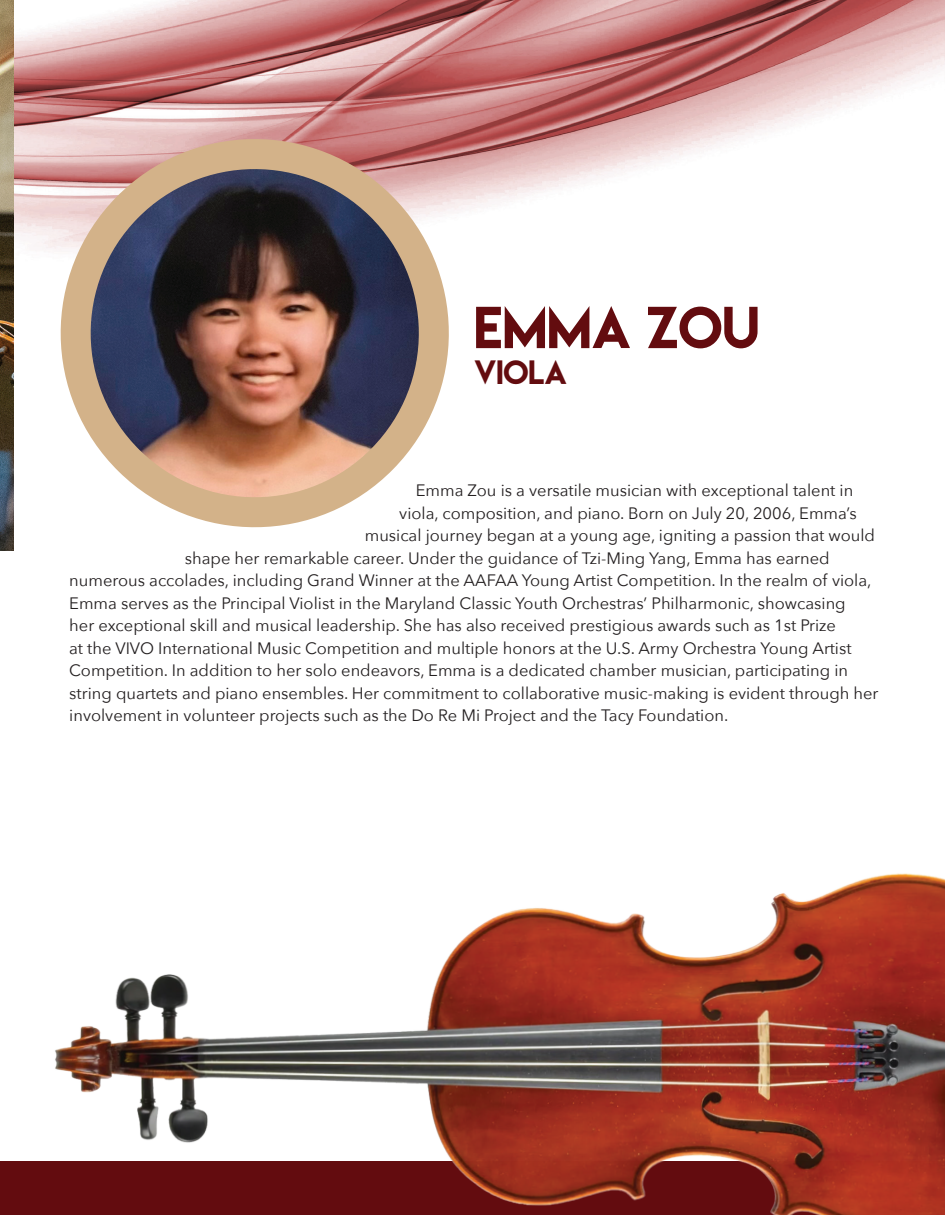
<style>
.page{position:relative;width:945px;height:1215px;background:#fff}
.page>*{position:absolute;margin:0;border:0;box-sizing:border-box;transform-origin:0 0}
.t1{font:52.5px "Lemon Milk";color:#630c0f}
.t2{font:30px "Lemon Milk";color:#630c0f}
.t3{font:16.5px "Avenir Next";color:#231f20}
</style>
<div class="page">
<img style="left:14px;top:0;width:931px;height:234px">
<div style="left:0;top:1161px;width:945px;height:54px;background:#630c0f"></div>
<img style="left:0;top:0;width:14px;height:550px">
<img style="left:55px;top:873px;width:890px;height:342px">
<svg style="left:15px;top:94px;width:479px;height:434px"></svg>
<h1 class="t1" style="left:474px;top:291px;width:287px">EMMA ZOU</h1>
<h2 class="t2" style="left:474px;top:352px;width:95px">VIOLA</h2>
<p class="t3" style="left:416px;top:476px;width:439px">Emma Zou is a versatile musician with exceptional talent in</p>
<p class="t3" style="left:399px;top:499px;width:459px">viola, composition, and piano. Born on July 20, 2006, Emma’s</p>
<p class="t3" style="left:365px;top:521px;width:512px">musical journey began at a young age, igniting a passion that would</p>
<p class="t3" style="left:185px;top:544px;width:646px">shape her remarkable career. Under the guidance of Tzi-Ming Yang, Emma has earned</p>
<p class="t3" style="left:69px;top:566px;width:804px">numerous accolades, including Grand Winner at the AAFAA Young Artist Competition. In the realm of viola,</p>
<p class="t3" style="left:69px;top:589px;width:778px">Emma serves as the Principal Violist in the Maryland Classic Youth Orchestras’ Philharmonic, showcasing</p>
<p class="t3" style="left:69px;top:611px;width:768px">her exceptional skill and musical leadership. She has also received prestigious awards such as 1st Prize</p>
<p class="t3" style="left:69px;top:634px;width:784px">at the VIVO International Music Competition and multiple honors at the U.S. Army Orchestra Young Artist</p>
<p class="t3" style="left:69px;top:656px;width:780px">Competition. In addition to her solo endeavors, Emma is a dedicated chamber musician, participating in</p>
<p class="t3" style="left:69px;top:679px;width:811px">string quartets and piano ensembles. Her commitment to collaborative music-making is evident through her</p>
<p class="t3" style="left:69px;top:701px;width:661px">involvement in volunteer projects such as the Do Re Mi Project and the Tacy Foundation.</p>
</div>
